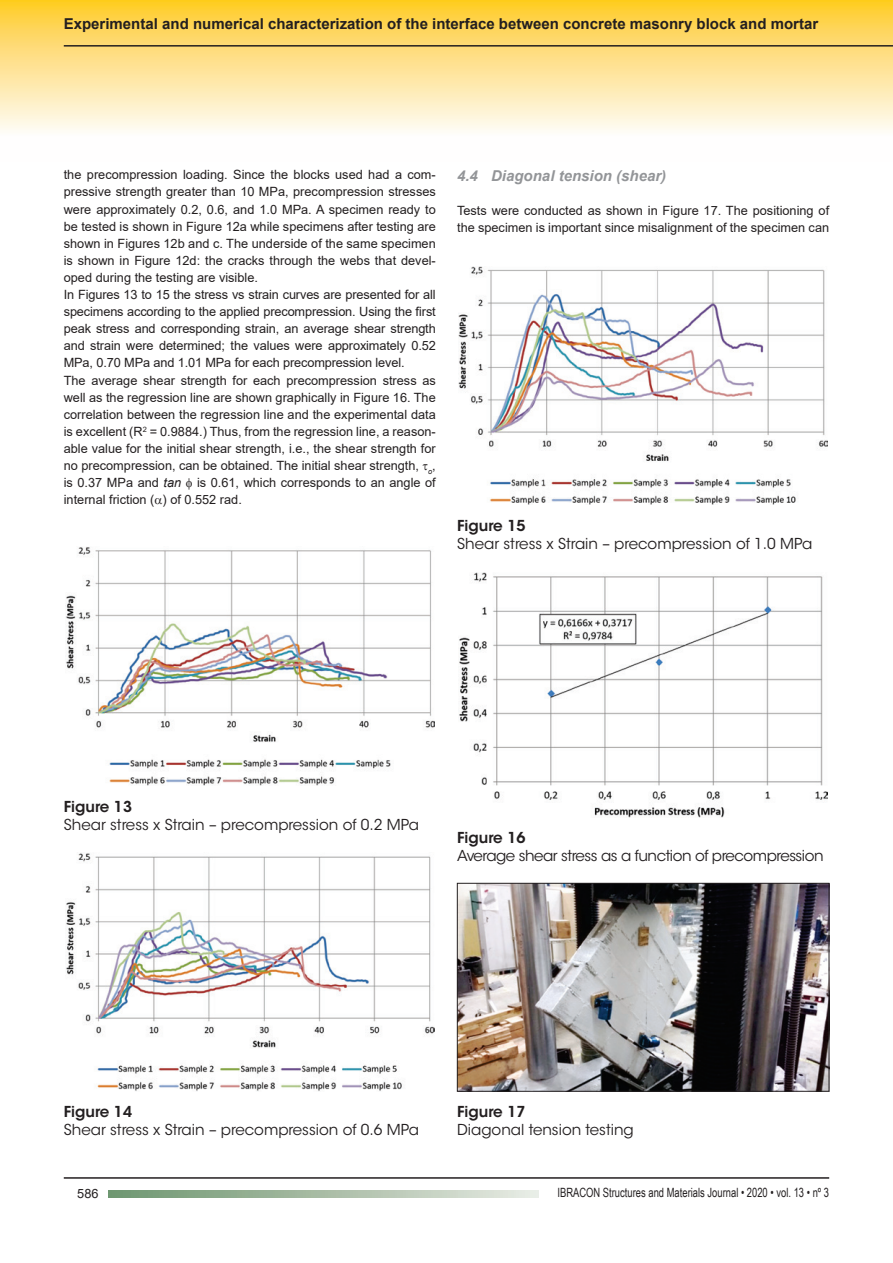
<style>
.page{position:relative;width:893px;height:1263px;background:#fff}
.page>*{position:absolute;margin:0;border:0;box-sizing:border-box;transform-origin:0 0}
.t1{font:15px "ITC Avant Garde Std";color:#231f20}
.t2{font:700 15px "Arial";color:#231f20}
.t3{font:15px "ITC Avant Garde Std";letter-spacing:-.03em;color:#231f20}
.t4{font:600 15px "ITC Avant Garde Std";color:#231f20}
.t5{font:italic 700 15px "Arial";color:#939598}
.t6{font:12.75px/17.1px "Arial";color:#231f20}
.t7{font:12.75px "Arial Narrow";color:#231f20;scale:.9 1}
.s1{font-style:italic}
</style>
<div class="page">
<svg style="left:0;top:0;width:893px;height:131px;background:#fee28f"></svg>
<hr style="left:64px;top:1177px;width:765px;height:2px;background:#231f20">
<hr style="left:64px;top:45px;width:829px;height:2px;background:#231f20">
<svg style="left:108px;top:1190px;width:431px;height:8px;background:#a9bea7"></svg>
<img style="left:65px;top:547px;width:369px;height:238px">
<img style="left:66px;top:853px;width:368px;height:238px">
<img style="left:459px;top:266px;width:369px;height:238px">
<img style="left:459px;top:572px;width:369px;height:245px">
<img style="left:459px;top:885px;width:368px;height:204px">
<div style="left:457px;top:883px;width:372px;height:208px;border:1px solid #231f20"></div>
<p class="t2" style="left:64px;top:13px;width:756px">Experimental and numerical characterization of the interface between concrete masonry block and mortar</p>
<p class="t6" style="left:64px;top:166px;width:374px">the precompression loading. Since the blocks used had a com&shy;pressive strength greater than 10 MPa, precompression stresses were approximately 0.2, 0.6, and 1.0 MPa. A specimen ready to be tested is shown in Figure 12a while specimens after testing are shown in Figures 12b and c. The underside of the same specimen is shown in Figure 12d: the cracks through the webs that devel&shy;oped during the testing are visible.<br>In Figures 13 to 15 the stress vs strain curves are presented for all specimens according to the applied precompression. Using the first peak stress and corresponding strain, an average shear strength and strain were determined; the values were approximately 0.52<br>MPa, 0.70 MPa and 1.01 MPa for each precompression level.<br>The average shear strength for each precompression stress as well as the regression line are shown graphically in Figure 16. The correlation between the regression line and the experimental data is excellent (R<sup>2</sup> = 0.9884.) Thus, from the regression line, a reason&shy;able value for the initial shear strength, i.e., the shear strength for no precompression, can be obtained. The initial shear strength, ▼<sub>o</sub>, is 0.37 MPa and <span class="s1">tan</span> is 0.61, which corresponds to an angle of internal friction ( ) of 0.552 rad.</p>
<p class="t5" style="left:457px;top:166px;width:211px">4.4 Diagonal tension (shear)</p>
<p class="t6" style="left:457px;top:202px;width:374px">Tests were conducted as shown in Figure 17. The positioning of the specimen is important since misalignment of the specimen can</p>
<p class="t4" style="left:457px;top:516px;width:70px">Figure 15</p>
<p class="t1" style="left:457px;top:534px;width:357px">Shear stress x Strain – precompression of 1.0 MPa</p>
<p class="t4" style="left:64px;top:797px;width:70px">Figure 13</p>
<p class="t1" style="left:64px;top:815px;width:357px">Shear stress x Strain – precompression of 0.2 MPa</p>
<p class="t4" style="left:457px;top:828px;width:70px">Figure 16</p>
<p class="t3" style="left:457px;top:846px;width:368px">Average shear stress as a function of precompression</p>
<p class="t4" style="left:64px;top:1102px;width:70px">Figure 14</p>
<p class="t1" style="left:64px;top:1121px;width:357px">Shear stress x Strain – precompression of 0.6 MPa</p>
<p class="t4" style="left:457px;top:1102px;width:70px">Figure 17</p>
<p class="t1" style="left:457px;top:1121px;width:178px">Diagonal tension testing</p>
<p class="t6" style="left:77px;top:1185px;width:23px">586</p>
<p class="t7" style="left:557px;top:1183px;width:303px">IBRACON Structures and Materials Journal • 2020 • vol. 13 • nº 3</p>
</div>
